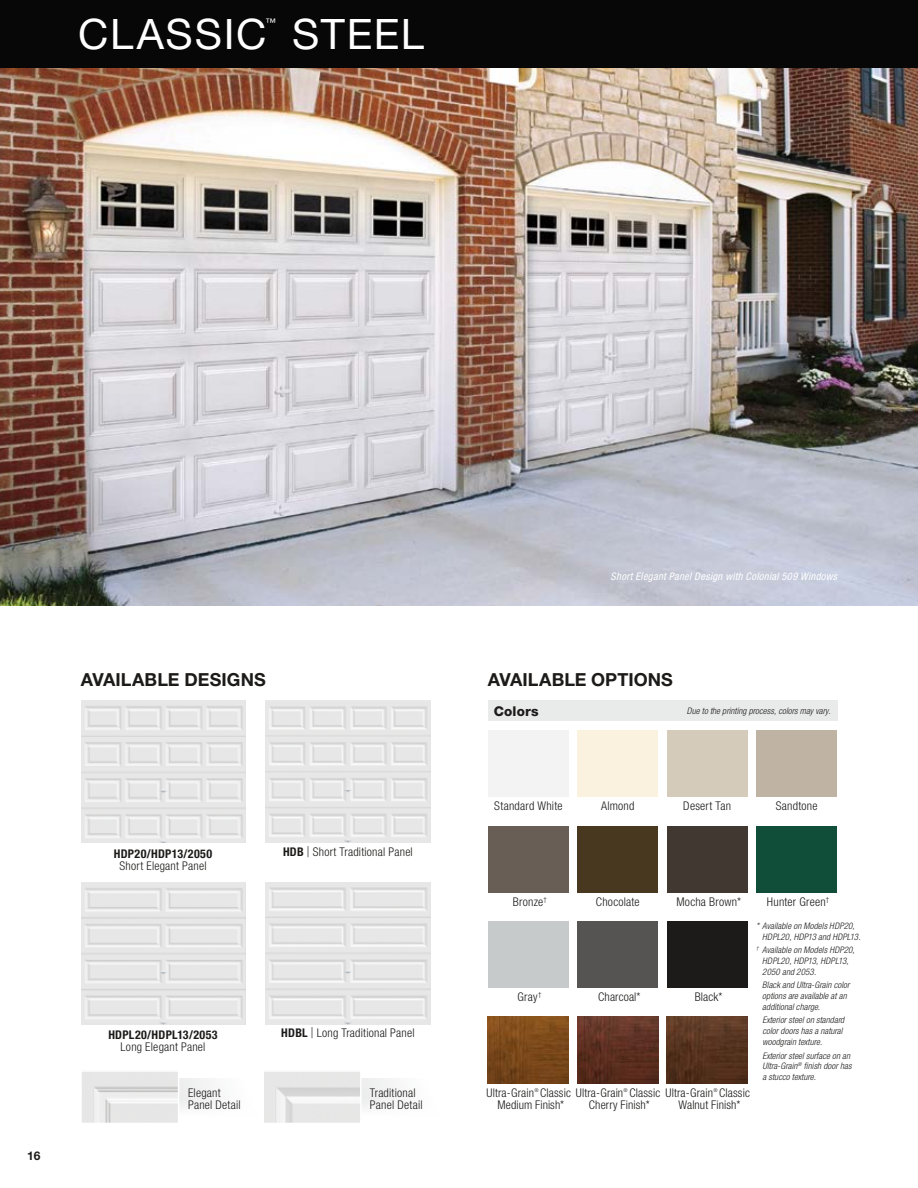
<style>
.page{position:relative;width:918px;height:1188px;background:#fff}
.page>*{position:absolute;margin:0;border:0;box-sizing:border-box;transform-origin:0 0}
.t1{font:42px "Helvetica Neue LT Std";letter-spacing:.04em;color:#fff}
.t2{font:700 18px "Helvetica Neue LT Std";letter-spacing:.005em;color:#1c1b1a}
.t3{font:800 13.5px "Helvetica Neue LT Std";letter-spacing:.01em;color:#1c1b1a}
.t4{font:300 condensed 12px/12px "Helvetica Neue LT Std";letter-spacing:.015em;color:#1c1b1a}
.t5{font:700 condensed 12px "Helvetica Neue LT Std";letter-spacing:.025em;color:#1c1b1a}
.t6{font:700 12px "Helvetica Neue LT Std";color:#1c1b1a}
.t7{font:italic condensed 10.5px "Helvetica Neue LT Std";letter-spacing:.03em;color:#fff}
.t8{font:10.5px "Helvetica Neue LT Std";color:#fff}
.t9{font:italic 300 condensed 9px/10.8px "Helvetica Neue LT Std";letter-spacing:.01em;color:#1c1b1a}
.t10{font:300 condensed 5.25px "Helvetica Neue LT Std";color:#1c1b1a}
.s1{font-weight:700}
.s2{font-size:15px}
</style>
<div class="page">
<div style="left:176px;top:1078px;width:90px;height:38px;background:#f9fafa"></div>
<div style="left:358px;top:1078px;width:91px;height:38px;background:#fafafa"></div>
<img style="left:81px;top:882px;width:164px;height:142px">
<img style="left:0;top:68px;width:918px;height:537px">
<div style="left:0;top:0;width:918px;height:68px;background:#070707"></div>
<div style="left:488px;top:701px;width:349px;height:20px;background:#e9eaea"></div>
<img style="left:266px;top:882px;width:164px;height:143px">
<img style="left:266px;top:701px;width:164px;height:142px">
<img style="left:81px;top:701px;width:164px;height:142px">
<img style="left:488px;top:1017px;width:81px;height:67px">
<img style="left:577px;top:1017px;width:81px;height:67px">
<img style="left:667px;top:1017px;width:81px;height:67px">
<div style="left:667px;top:730px;width:81px;height:67px;background:#d4cbba"></div>
<div style="left:577px;top:730px;width:81px;height:67px;background:#fbf1df"></div>
<div style="left:488px;top:730px;width:81px;height:67px;background:#f3f3f4"></div>
<div style="left:756px;top:730px;width:81px;height:67px;background:#bfb4a3"></div>
<div style="left:488px;top:826px;width:81px;height:67px;background:#685e56"></div>
<div style="left:577px;top:826px;width:81px;height:67px;background:#47381f"></div>
<div style="left:667px;top:826px;width:81px;height:67px;background:#413931"></div>
<div style="left:488px;top:921px;width:81px;height:67px;background:#c7cacb"></div>
<div style="left:667px;top:921px;width:81px;height:67px;background:#1c1b1a"></div>
<div style="left:577px;top:921px;width:81px;height:67px;background:#555453"></div>
<div style="left:756px;top:826px;width:81px;height:67px;background:#114e39"></div>
<img style="left:83px;top:1073px;width:93px;height:48px">
<div style="left:80px;top:1070px;width:99px;height:54px;border:2px solid #fff"></div>
<img style="left:265px;top:1073px;width:94px;height:48px">
<div style="left:262px;top:1070px;width:100px;height:54px;border:2px solid #fff"></div>
<h1 class="t1" style="left:78px;top:9px;width:190px">CLASSIC</h1>
<p class="t8" style="left:265px;top:16px;width:12px">™</p>
<h1 class="t1" style="left:292px;top:9px;width:133px">STEEL</h1>
<h2 class="t2" style="left:81px;top:669px;width:186px">AVAILABLE DESIGNS</h2>
<h3 class="t6" style="left:27px;top:1148px;width:15px">16</h3>
<h3 class="t5" style="left:114px;top:846px;width:100px">HDP20/HDP13/2050</h3>
<h3 class="t4" style="left:119px;top:859px;width:89px">Short Elegant Panel</h3>
<h3 class="t4" style="left:283px;top:846px;width:131px"><span class="s1">HDB</span> <span class="s2">|</span> Short Traditional Panel</h3>
<h3 class="t5" style="left:108px;top:1028px;width:111px">HDPL20/HDPL13/2053</h3>
<h3 class="t4" style="left:281px;top:1027px;width:135px"><span class="s1">HDBL</span> <span class="s2">|</span> Long Traditional Panel</h3>
<h3 class="t4" style="left:121px;top:1041px;width:86px">Long Elegant Panel</h3>
<h3 class="t4" style="left:188px;top:1087px;width:54px">Elegant<br>Panel Detail</h3>
<h3 class="t4" style="left:370px;top:1087px;width:54px">Traditional<br>Panel Detail</h3>
<p class="t7" style="left:611px;top:570px;width:228px">Short Elegant Panel Design with Colonial 509 Windows</p>
<h2 class="t2" style="left:488px;top:669px;width:186px">AVAILABLE OPTIONS</h2>
<h3 class="t3" style="left:494px;top:703px;width:46px">Colors</h3>
<p class="t9" style="left:687px;top:705px;width:145px">Due to the printing process, colors may vary.</p>
<h3 class="t4" style="left:494px;top:800px;width:70px">Standard White</h3>
<h3 class="t4" style="left:601px;top:800px;width:35px">Almond</h3>
<h3 class="t4" style="left:683px;top:800px;width:49px">Desert Tan</h3>
<h3 class="t4" style="left:776px;top:800px;width:43px">Sandtone</h3>
<h3 class="t4" style="left:513px;top:895px;width:35px">Bronze<sup>†</sup></h3>
<h3 class="t4" style="left:596px;top:895px;width:45px">Chocolate</h3>
<h3 class="t4" style="left:676px;top:895px;width:66px">Mocha Brown*</h3>
<h3 class="t4" style="left:517px;top:991px;width:25px">Gray<sup>†</sup></h3>
<h3 class="t4" style="left:598px;top:991px;width:44px">Charcoal*</h3>
<h3 class="t4" style="left:695px;top:991px;width:29px">Black*</h3>
<h3 class="t4" style="left:767px;top:896px;width:64px">Hunter Green<sup>†</sup></h3>
<p class="t9" style="left:762px;top:920px;width:100px;text-indent:-6px">* Available on Models HDP20,<br>HDPL20, HDP13 and HDPL13.</p>
<p class="t9" style="left:762px;top:945px;width:94px;text-indent:-6px"><sup>†</sup> Available on Models HDP20,<br>HDPL20, HDP13, HDPL13,<br>2050 and 2053.</p>
<p class="t9" style="left:762px;top:980px;width:89px">Black and Ultra-Grain color options are available at an additional charge.</p>
<p class="t9" style="left:762px;top:1015px;width:83px">Exterior steel on standard color doors has a natural woodgrain texture.</p>
<p class="t9" style="left:762px;top:1050px;width:91px">Exterior steel surface on an<br>Ultra-Grain<sup>®</sup> finish door has a stucco texture.</p>
<h3 class="t4" style="left:487px;top:1087px;width:49px">Ultra-Grain</h3>
<p class="t10" style="left:534px;top:1087px;width:6px">®</p>
<h3 class="t4" style="left:497px;top:1087px;width:127px;text-indent:43px">Classic Ultra-Grain<br>Medium Finish*</h3>
<p class="t10" style="left:624px;top:1087px;width:6px">®</p>
<h3 class="t4" style="left:589px;top:1087px;width:126px;text-indent:41px">Classic Ultra-Grain<br>Cherry Finish*</h3>
<p class="t10" style="left:713px;top:1087px;width:6px">®</p>
<h3 class="t4" style="left:679px;top:1087px;width:73px;text-indent:41px">Classic<br>Walnut Finish*</h3>
</div>
